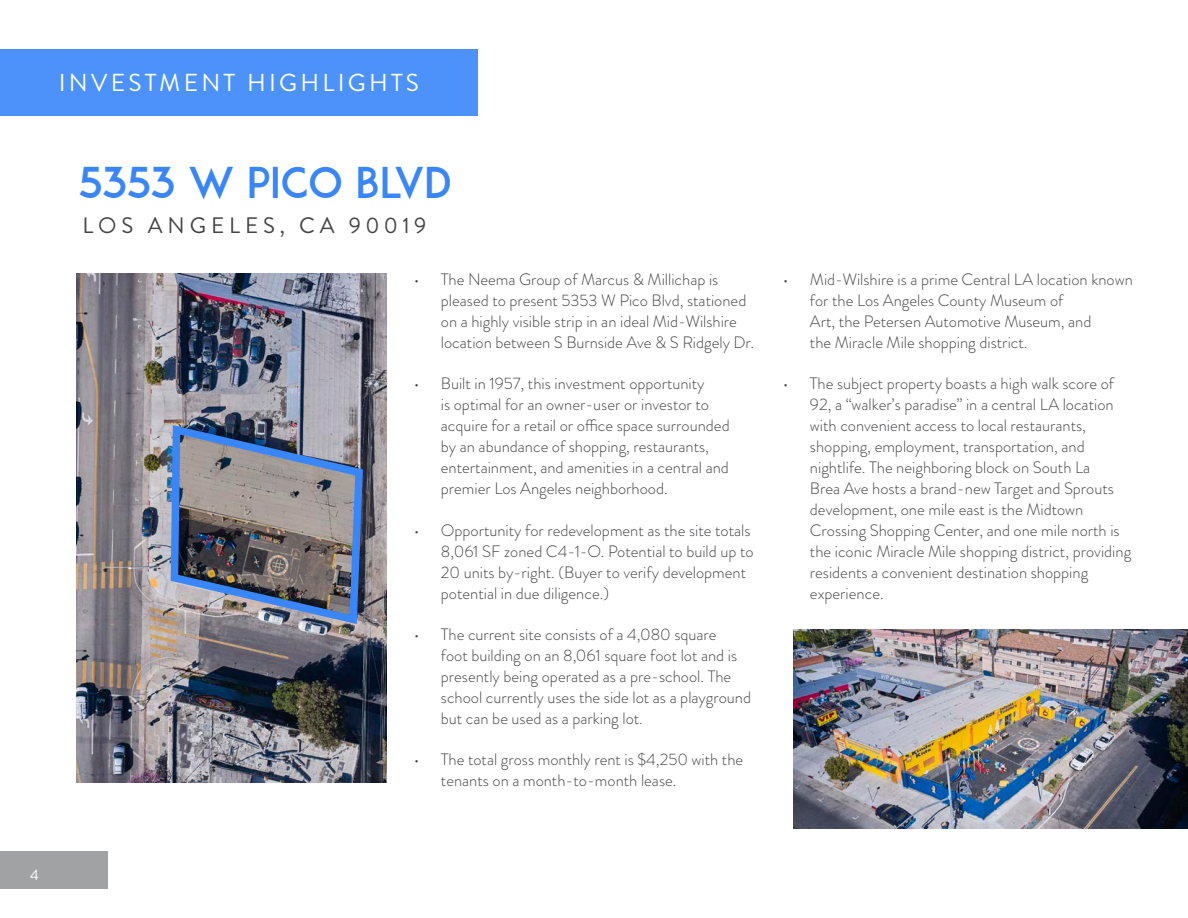
<style>
.page{position:relative;width:1188px;height:918px;background:#fff}
.page>*{position:absolute;margin:0;border:0;box-sizing:border-box;transform-origin:0 0}
.Paragraph_Style_2{font:42px "ADAM.CGPRO";letter-spacing:-.035em;color:#3886fa}
.t1{font:24.6px "Brandon Grotesque";letter-spacing:.13em;color:#fff}
.t2{font:22.35px "Brandon Grotesque";letter-spacing:.22em;color:#454548}
.t3{font:300 16.5px/21px "Brandon Grotesque";color:#454548}
.t4{font:15px "Brandon Grotesque";color:#fff}
</style>
<div class="page">
<div style="left:0;top:851px;width:108px;height:38px;background:#a0a2a4"></div>
<img style="left:76px;top:274px;width:311px;height:509px">
<div style="left:0;top:50px;width:478px;height:66px;background:#4c92fa"></div>
<img style="left:165px;top:420px;width:202px;height:209px">
<img style="left:793px;top:630px;width:395px;height:199px">
<p class="t1" style="left:59px;top:66px;width:362px">INVESTMENT HIGHLIGHTS</p>
<p class="Paragraph_Style_2" style="left:78px;top:157px;width:376px">5353 W PICO BLVD</p>
<p class="t2" style="left:83px;top:210px;width:345px">LOS ANGELES, CA 90019</p>
<p class="t3" style="left:441px;top:269px;width:315px;text-indent:-27px">• The Neema Group of Marcus &amp; Millichap is pleased to present 5353 W Pico Blvd, stationed on a highly visible strip in an ideal Mid-Wilshire location between S Burnside Ave &amp; S Ridgely Dr.</p>
<p class="t3" style="left:441px;top:373px;width:290px;text-indent:-27px">• Built in 1957, this investment opportunity<br>is optimal for an owner-user or investor to acquire for a retail or office space surrounded by an abundance of shopping, restaurants, entertainment, and amenities in a central and premier Los Angeles neighborhood.</p>
<p class="t3" style="left:441px;top:520px;width:314px;text-indent:-27px">• Opportunity for redevelopment as the site totals 8,061 SF zoned C4-1-O. Potential to build up to 20 units by-right. (Buyer to verify development potential in due diligence.)</p>
<p class="t3" style="left:441px;top:624px;width:312px;text-indent:-27px">• The current site consists of a 4,080 square<br>foot building on an 8,061 square foot lot and is presently being operated as a pre-school. The school currently uses the side lot as a playground but can be used as a parking lot.</p>
<p class="t3" style="left:441px;top:749px;width:304px;text-indent:-27px">• The total gross monthly rent is $4,250 with the tenants on a month-to-month lease.</p>
<p class="t3" style="left:810px;top:269px;width:324px;text-indent:-27px">• Mid-Wilshire is a prime Central LA location known for the Los Angeles County Museum of<br>Art, the Petersen Automotive Museum, and<br>the Miracle Mile shopping district.</p>
<p class="t3" style="left:810px;top:373px;width:323px;text-indent:-27px">• The subject property boasts a high walk score of 92, a “walker’s paradise” in a central LA location with convenient access to local restaurants, shopping, employment, transportation, and nightlife. The neighboring block on South La<br>Brea Ave hosts a brand-new Target and Sprouts development, one mile east is the Midtown Crossing Shopping Center, and one mile north is the iconic Miracle Mile shopping district, providing residents a convenient destination shopping experience.</p>
<p class="t4" style="left:30px;top:864px;width:10px">4</p>
</div>
